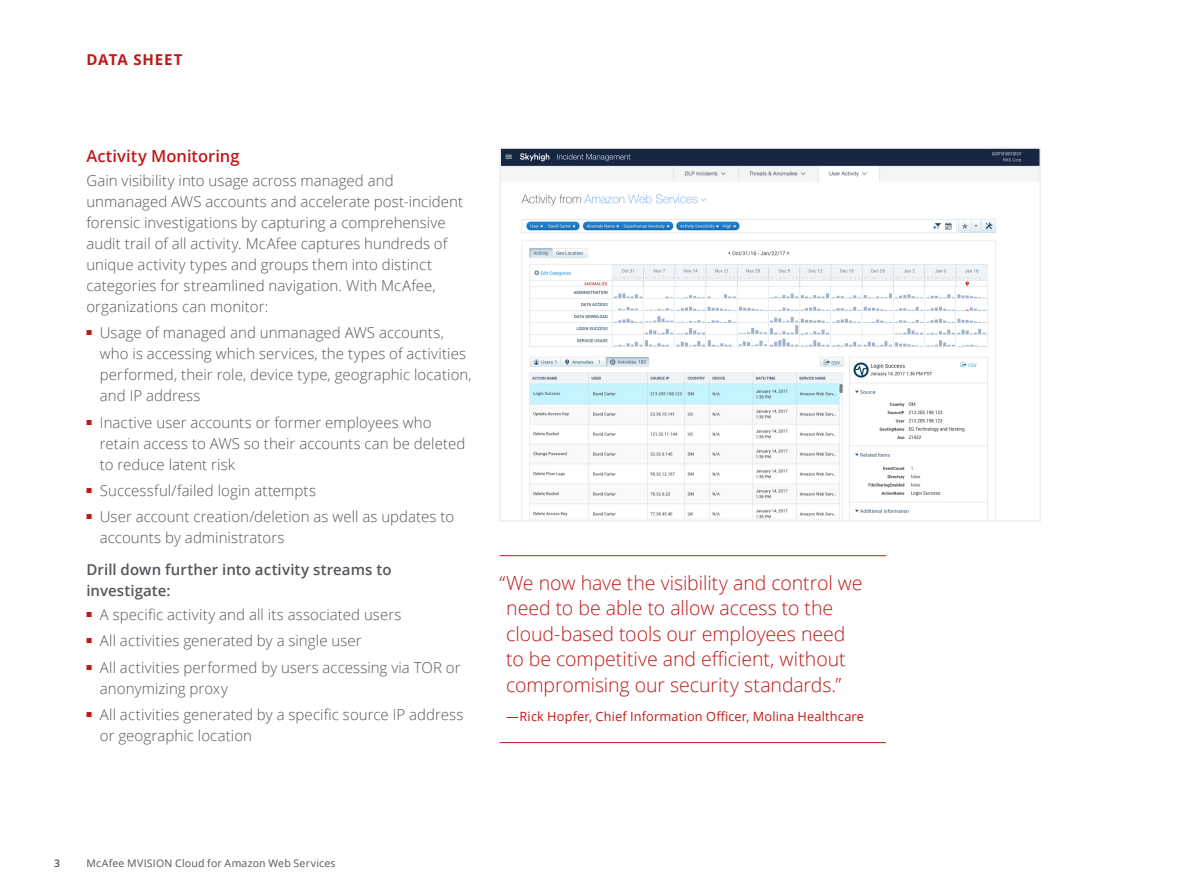
<style>
.page{position:relative;width:1188px;height:891px;background:#fff}
.page>*{position:absolute;margin:0;border:0;box-sizing:border-box;transform-origin:0 0}
.Quote__LG{font:300 19.5px/25.5px "Open Sans";letter-spacing:-.005em;color:#c01818}
.Subhead1{font:600 16.5px "Open Sans";color:#c01818}
.Body__Text{font:300 15px/21px "Open Sans";letter-spacing:.005em;color:#53565a}
.Body__Text-2{font:600 15px/21px "Open Sans";letter-spacing:.005em;color:#53565a}
.Type_of_Document{font:700 15px "Open Sans";letter-spacing:.055em;color:#c01818}
.Quote__Name{font:12.75px "Open Sans";letter-spacing:.015em;color:#c01818}
.Footer_-_Title{font:10.5px "Open Sans";letter-spacing:.02em;color:#53565a}
.Page_Number{font:600 10.5px "Open Sans";color:#53565a}
</style>
<div class="page">
<img style="left:503px;top:150px;width:535px;height:369px">
<div style="left:500px;top:147px;width:541px;height:375px;border:2px solid #ececee"></div>
<hr style="left:500px;top:555px;width:386px;height:1px;background:#c01818">
<hr style="left:500px;top:742px;width:386px;height:1px;background:#c01818">
<p class="Type_of_Document" style="left:86px;top:49px;width:98px">DATA SHEET</p>
<p class="Subhead1" style="left:86px;top:145px;width:155px">Activity Monitoring</p>
<p class="Body__Text" style="left:86px;top:169px;width:378px">Gain visibility into usage across managed and unmanaged AWS accounts and accelerate post-incident forensic investigations by capturing a comprehensive audit trail of all activity. McAfee captures hundreds of unique activity types and groups them into distinct categories for streamlined navigation. With McAfee, organizations can monitor:</p>
<p class="Body__Text" style="left:100px;top:322px;width:373px;text-indent:-14px"><sup>■</sup> Usage of managed and unmanaged AWS accounts, who is accessing which services, the types of activities performed, their role, device type, geographic location, and IP address</p>
<p class="Body__Text" style="left:100px;top:411px;width:367px;text-indent:-14px"><sup>■</sup> Inactive user accounts or former employees who retain access to AWS so their accounts can be deleted to reduce latent risk</p>
<p class="Body__Text" style="left:86px;top:480px;width:231px"><sup>■</sup> Successful/failed login attempts</p>
<p class="Body__Text" style="left:100px;top:506px;width:356px;text-indent:-14px"><sup>■</sup> User account creation/deletion as well as updates to accounts by administrators</p>
<p class="Body__Text-2" style="left:86px;top:559px;width:307px">Drill down further into activity streams to investigate:</p>
<p class="Body__Text" style="left:86px;top:603px;width:317px"><sup>■</sup> A specific activity and all its associated users</p>
<p class="Body__Text" style="left:86px;top:630px;width:277px"><sup>■</sup> All activities generated by a single user</p>
<p class="Body__Text" style="left:100px;top:656px;width:362px;text-indent:-14px"><sup>■</sup> All activities performed by users accessing via TOR or anonymizing proxy</p>
<p class="Body__Text" style="left:100px;top:704px;width:365px;text-indent:-14px"><sup>■</sup> All activities generated by a specific source IP address or geographic location</p>
<p class="Quote__LG" style="left:506px;top:569px;width:358px;text-indent:-7px">“We now have the visibility and control we need to be able to allow access to the cloud-based tools our employees need to be competitive and efficient, without compromising our security standards.”</p>
<p class="Quote__Name" style="left:506px;top:707px;width:359px">—Rick Hopfer, Chief Information Officer, Molina Healthcare</p>
<p class="Page_Number" style="left:54px;top:856px;width:7px">3</p>
<p class="Footer_-_Title" style="left:86px;top:856px;width:251px">McAfee MVISION Cloud for Amazon Web Services</p>
</div>
